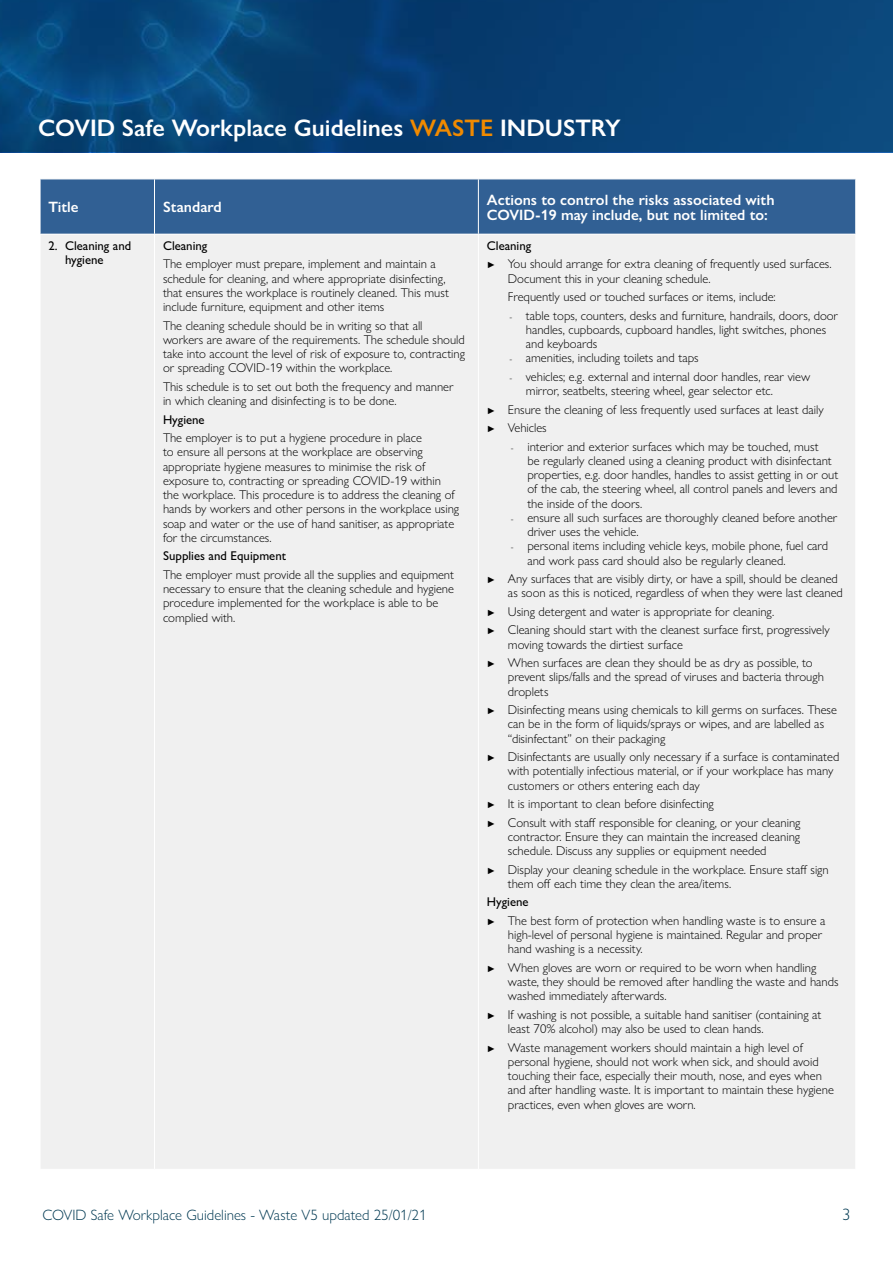
<style>
.page{position:relative;width:893px;height:1263px;background:#fff}
.page>*{position:absolute;margin:0;border:0;box-sizing:border-box;transform-origin:0 0}
.t1{font:600 24px "Gill Sans Nova";color:#fff}
.t2{font:300 16.5px "Gill Sans Nova";color:#003952}
.t3{font:600 15px/15px "Gill Sans Nova";color:#fff}
.t4{font:300 15px "Gill Sans Nova";color:#003952}
.t5{font:300 12.75px/14.2px "Gill Sans Nova";color:#000}
.t6{font:500 12.75px/14.2px "Gill Sans Nova";color:#000}
.s1{color:#f18a00}
.s2{font-weight:500}
.s3{font-weight:500;font-size:9px}
.s4{font-size:9px}
</style>
<div class="page">
<svg style="left:0;top:0;width:893px;height:151px;background:#074276"></svg>
<div style="left:41px;top:180px;width:814px;height:54px;background:#316094"></div>
<div style="left:41px;top:235px;width:814px;height:934px;background:#f0f0f0"></div>
<hr style="left:154px;top:235px;width:1px;height:934px;background:#fff">
<hr style="left:478px;top:235px;width:1px;height:934px;background:#fff">
<hr style="left:154px;top:179px;width:1px;height:55px;background:#fff">
<hr style="left:478px;top:179px;width:1px;height:55px;background:#fff">
<h1 class="t1" style="left:38px;top:113px;width:584px">COVID Safe Workplace Guidelines <span class="s1">WASTE</span> INDUSTRY</h1>
<p class="t3" style="left:49px;top:199px;width:32px">Title</p>
<p class="t3" style="left:163px;top:199px;width:60px">Standard</p>
<p class="t3" style="left:487px;top:192px;width:289px">Actions to control the risks associated with<br>COVID-19 may include, but not limited to:</p>
<p class="t6" style="left:65px;top:238px;width:68px;text-indent:-16px">2. Cleaning and hygiene</p>
<p class="t6" style="left:163px;top:238px;width:46px">Cleaning</p>
<p class="t5" style="left:487px;top:236px;width:346px;line-height:18.5px"><span class="s2">Cleaning<br></span><span class="s3">►</span> You should arrange for extra cleaning of frequently used surfaces.</p>
<p class="t5" style="left:508px;top:269px;width:269px;line-height:18.5px">Document this in your cleaning schedule.<br>Frequently used or touched surfaces or items, include:</p>
<p class="t5" style="left:526px;top:308px;width:314px;text-indent:-17px"><span class="s4">-</span> table tops, counters, desks and furniture, handrails, doors, door handles, cupboards, cupboard handles, light switches, phones and keyboards</p>
<p class="t5" style="left:509px;top:351px;width:191px"><span class="s4">-</span> amenities, including toilets and taps</p>
<p class="t5" style="left:526px;top:369px;width:286px;text-indent:-17px"><span class="s4">-</span> vehicles; e.g. external and internal door handles, rear view mirror, seatbelts, steering wheel, gear selector etc.</p>
<p class="t5" style="left:487px;top:400px;width:338px;line-height:18.5px"><span class="s3">►</span> Ensure the cleaning of less frequently used surfaces at least daily <span class="s3">►</span> Vehicles</p>
<p class="t5" style="left:527px;top:439px;width:312px;text-indent:-17px"><span class="s4">-</span> interior and exterior surfaces which may be touched, must<br>be regularly cleaned using a cleaning product with disinfectant properties, e.g. door handles, handles to assist getting in or out of the cab, the steering wheel, all control panels and levers and the inside of the doors.</p>
<p class="t5" style="left:527px;top:510px;width:312px;text-indent:-17px"><span class="s4">-</span> ensure all such surfaces are thoroughly cleaned before another driver uses the vehicle.</p>
<p class="t5" style="left:527px;top:539px;width:302px;text-indent:-17px"><span class="s4">-</span> personal items including vehicle keys, mobile phone, fuel card and work pass card should also be regularly cleaned.</p>
<p class="t5" style="left:508px;top:571px;width:337px;text-indent:-21px"><span class="s3">►</span> Any surfaces that are visibly dirty, or have a spill, should be cleaned as soon as this is noticed, regardless of when they were last cleaned</p>
<p class="t5" style="left:487px;top:602px;width:344px;line-height:18.5px"><span class="s3">►</span> Using detergent and water is appropriate for cleaning.<br><span class="s3">►</span> Cleaning should start with the cleanest surface first, progressively</p>
<p class="t5" style="left:487px;top:635px;width:327px;line-height:18.5px;text-indent:21px">moving towards the dirtiest surface<br><span class="s3">►</span> When surfaces are clean they should be as dry as possible, to</p>
<p class="t5" style="left:508px;top:670px;width:318px">prevent slips/falls and the spread of viruses and bacteria through droplets</p>
<p class="t5" style="left:508px;top:702px;width:331px;text-indent:-21px"><span class="s3">►</span> Disinfecting means using chemicals to kill germs on surfaces. These can be in the form of liquids/sprays or wipes, and are labelled as “disinfectant” on their packaging</p>
<p class="t5" style="left:508px;top:749px;width:333px;text-indent:-21px"><span class="s3">►</span> Disinfectants are usually only necessary if a surface is contaminated with potentially infectious material, or if your workplace has many customers or others entering each day</p>
<p class="t5" style="left:487px;top:794px;width:315px;line-height:18.5px"><span class="s3">►</span> It is important to clean before disinfecting<br><span class="s3">►</span> Consult with staff responsible for cleaning, or your cleaning</p>
<p class="t5" style="left:508px;top:829px;width:294px">contractor. Ensure they can maintain the increased cleaning schedule. Discuss any supplies or equipment needed</p>
<p class="t5" style="left:508px;top:862px;width:322px;text-indent:-21px"><span class="s3">►</span> Display your cleaning schedule in the workplace. Ensure staff sign them off each time they clean the area/items.</p>
<p class="t5" style="left:487px;top:893px;width:340px;line-height:18.5px"><span class="s2">Hygiene<br></span><span class="s3">►</span> The best form of protection when handling waste is to ensure a</p>
<p class="t5" style="left:508px;top:928px;width:316px">high-level of personal hygiene is maintained. Regular and proper hand washing is a necessity.</p>
<p class="t5" style="left:508px;top:960px;width:332px;text-indent:-21px"><span class="s3">►</span> When gloves are worn or required to be worn when handling waste, they should be removed after handling the waste and hands washed immediately afterwards.</p>
<p class="t5" style="left:508px;top:1007px;width:315px;text-indent:-21px"><span class="s3">►</span> If washing is not possible, a suitable hand sanitiser (containing at least 70% alcohol) may also be used to clean hands.</p>
<p class="t5" style="left:508px;top:1040px;width:327px;text-indent:-21px"><span class="s3">►</span> Waste management workers should maintain a high level of personal hygiene, should not work when sick, and should avoid touching their face, especially their mouth, nose, and eyes when and after handling waste. It is important to maintain these hygiene practices, even when gloves are worn.</p>
<p class="t5" style="left:163px;top:257px;width:287px">The employer must prepare, implement and maintain a schedule for cleaning, and where appropriate disinfecting, that ensures the workplace is routinely cleaned. This must include furniture, equipment and other items</p>
<p class="t5" style="left:163px;top:318px;width:304px">The cleaning schedule should be in writing so that all workers are aware of the requirements. The schedule should take into account the level of risk of exposure to, contracting or spreading COVID-19 within the workplace.</p>
<p class="t5" style="left:163px;top:379px;width:292px">This schedule is to set out both the frequency and manner in which cleaning and disinfecting is to be done.</p>
<p class="t6" style="left:163px;top:412px;width:43px">Hygiene</p>
<p class="t5" style="left:163px;top:430px;width:298px">The employer is to put a hygiene procedure in place<br>to ensure all persons at the workplace are observing appropriate hygiene measures to minimise the risk of exposure to, contracting or spreading COVID-19 within the workplace. This procedure is to address the cleaning of hands by workers and other persons in the workplace using soap and water or the use of hand sanitiser, as appropriate for the circumstances.</p>
<p class="t6" style="left:163px;top:549px;width:125px">Supplies and Equipment</p>
<p class="t5" style="left:163px;top:567px;width:293px">The employer must provide all the supplies and equipment necessary to ensure that the cleaning schedule and hygiene procedure implemented for the workplace is able to be complied with.</p>
<p class="t4" style="left:43px;top:1206px;width:386px">COVID Safe Workplace Guidelines - Waste V5 updated 25/01/21</p>
<p class="t2" style="left:842px;top:1204px;width:10px">3</p>
</div>
